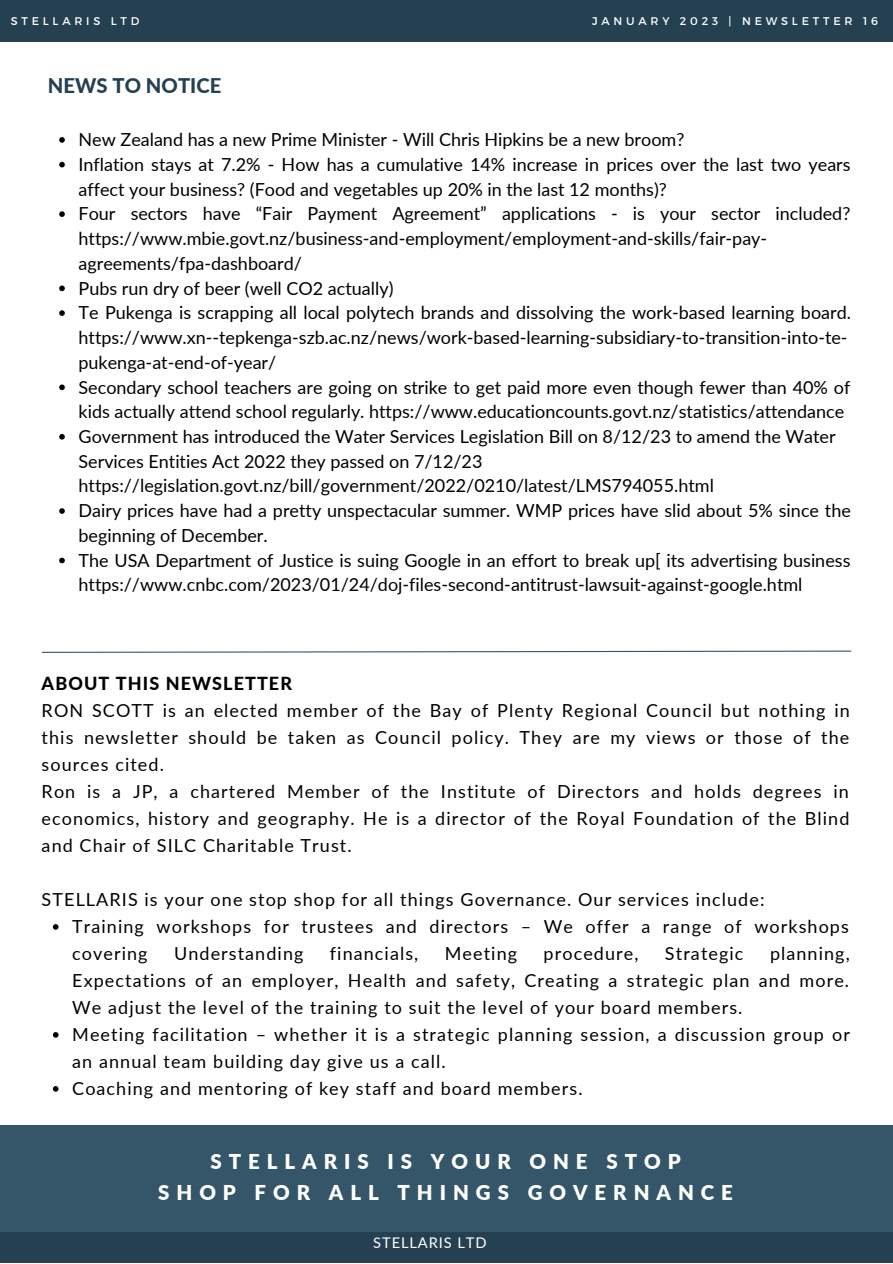
<style>
.page{position:relative;width:893px;height:1264px;background:#fff}
.page>*{position:absolute;margin:0;border:0;box-sizing:border-box;transform-origin:0 0}
.t1{font:900 20.4px/30.9px "Lato";letter-spacing:.34em;color:#fff;text-align:center}
.t2{font:800 20.25px "Lato";color:#244051}
.t3{font:18px/24.8px "Lato";color:#000}
.t4{font:18px/27px "Lato";letter-spacing:.06em;color:#000}
.t5{font:800 18px "Lato";letter-spacing:.06em;color:#000}
.t6{font:14.7px "Lato";letter-spacing:.06em;color:#fff}
.t7{font:11.1px "Montserrat";letter-spacing:.34em;color:#fff}
</style>
<div class="page">
<div style="left:0;top:0;width:892px;height:41px;background:#244051"></div>
<div style="left:0;top:1215px;width:892px;height:47px;background:#244051"></div>
<svg style="left:59px;top:137px;width:6px;height:6px"></svg>
<svg style="left:59px;top:162px;width:6px;height:5px"></svg>
<svg style="left:59px;top:211px;width:6px;height:6px"></svg>
<svg style="left:59px;top:285px;width:6px;height:6px"></svg>
<svg style="left:59px;top:310px;width:6px;height:6px"></svg>
<svg style="left:59px;top:384px;width:6px;height:6px"></svg>
<svg style="left:59px;top:434px;width:6px;height:5px"></svg>
<svg style="left:59px;top:508px;width:6px;height:6px"></svg>
<svg style="left:59px;top:557px;width:6px;height:6px"></svg>
<div style="left:0;top:1124px;width:892px;height:107px;background:#355569"></div>
<svg style="left:53px;top:924px;width:5px;height:5px"></svg>
<svg style="left:53px;top:1032px;width:5px;height:5px"></svg>
<svg style="left:53px;top:1086px;width:5px;height:5px"></svg>
<svg style="left:41px;top:650px;width:811px;height:3px"></svg>
<p class="t7" style="left:11px;top:14px;width:130px">STELLARIS LTD</p>
<p class="t7" style="left:592px;top:14px;width:287px">JANUARY 2023 | NEWSLETTER 16</p>
<p class="t2" style="left:48px;top:73px;width:175px">NEWS TO NOTICE</p>
<p class="t3" style="left:78px;top:127px;width:774px">New Zealand has a new Prime Minister - Will Chris Hipkins be a new broom?<br>Inflation stays at 7.2% - How has a cumulative 14% increase in prices over the last two years affect your business? (Food and vegetables up 20% in the last 12 months)?<br>Four sectors have “Fair Payment Agreement” applications - is your sector included? https://www.mbie.govt.nz/business-and-employment/employment-and-skills/fair-pay&shy;agreements/fpa-dashboard/<br>Pubs run dry of beer (well CO2 actually)<br>Te Pukenga is scrapping all local polytech brands and dissolving the work-based learning board. https://www.xn--tepkenga-szb.ac.nz/news/work-based-learning-subsidiary-to-transition-into-te&shy;pukenga-at-end-of-year/<br>Secondary school teachers are going on strike to get paid more even though fewer than 40% of kids actually attend school regularly. https://www.educationcounts.govt.nz/statistics/attendance Government has introduced the Water Services Legislation Bill on 8/12/23 to amend the Water Services Entities Act 2022 they passed on 7/12/23 https://legislation.govt.nz/bill/government/2022/0210/latest/LMS794055.html<br>Dairy prices have had a pretty unspectacular summer. WMP prices have slid about 5% since the beginning of December.<br>The USA Department of Justice is suing Google in an effort to break up[ its advertising business https://www.cnbc.com/2023/01/24/doj-files-second-antitrust-lawsuit-against-google.html</p>
<p class="t5" style="left:42px;top:672px;width:252px">ABOUT THIS NEWSLETTER</p>
<p class="t4" style="left:42px;top:696px;width:809px">RON SCOTT is an elected member of the Bay of Plenty Regional Council but nothing in this newsletter should be taken as Council policy. They are my views or those of the sources cited.<br>Ron is a JP, a chartered Member of the Institute of Directors and holds degrees in economics, history and geography. He is a director of the Royal Foundation of the Blind and Chair of SILC Charitable Trust.</p>
<p class="t4" style="left:42px;top:885px;width:724px">STELLARIS is your one stop shop for all things Governance. Our services include:</p>
<p class="t4" style="left:72px;top:912px;width:778px">Training workshops for trustees and directors – We offer a range of workshops covering</p>
<p class="t4" style="left:72px;top:939px;width:779px;text-indent:697px">planning, Expectations of an employer, Health and safety, Creating a strategic plan and more.<br>We adjust the level of the training to suit the level of your board members.<br>Meeting facilitation – whether it is a strategic planning session, a discussion group or an annual team building day give us a call.<br>Coaching and mentoring of key staff and board members.</p>
<p class="t4" style="left:174px;top:939px;width:131px">Understanding</p>
<p class="t4" style="left:330px;top:939px;width:90px">financials,</p>
<p class="t4" style="left:445px;top:939px;width:74px">Meeting</p>
<p class="t4" style="left:543px;top:939px;width:96px">procedure,</p>
<p class="t4" style="left:665px;top:939px;width:80px">Strategic</p>
<p class="t1" style="left:158px;top:1145px;width:576px">STELLARIS IS YOUR ONE STOP<br>SHOP FOR ALL THINGS GOVERNANCE</p>
<p class="t6" style="left:373px;top:1233px;width:115px">STELLARIS LTD</p>
<p class="t6" style="left:389px;top:1233px;width:115px">STELLARIS LTD</p>
</div>
